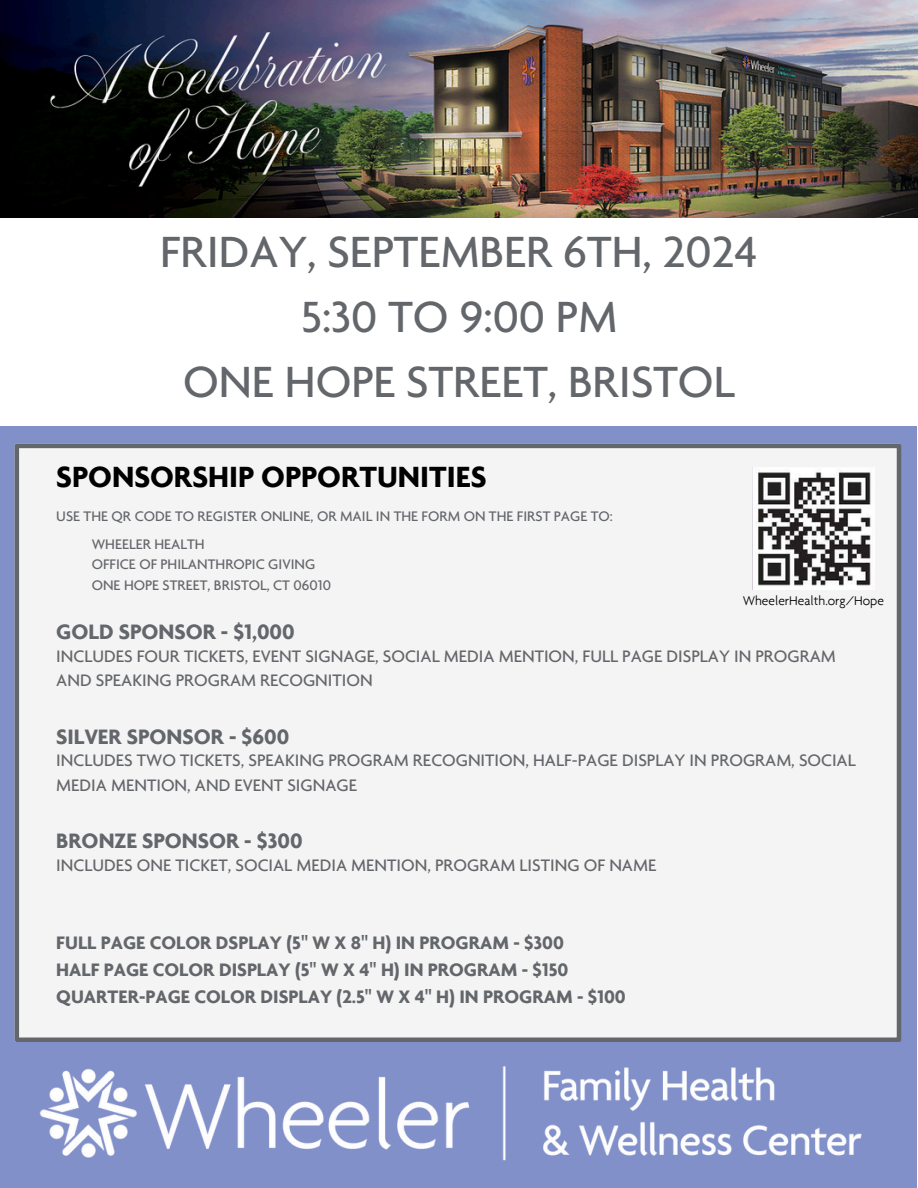
<style>
.page{position:relative;width:918px;height:1188px;background:#fff}
.page>*{position:absolute;margin:0;border:0;box-sizing:border-box;transform-origin:0 0}
.t1{font:500 47.25px/65.2px "Agenda";color:#63666a;text-align:center}
.t2{font:700 31.5px "Agenda";color:#000}
.t3{font:700 22.5px "Agenda";color:#63666a}
.t4{font:700 19.5px/27px "Agenda";color:#63666a}
.t5{font:500 18px/24.8px "Agenda";color:#63666a}
.t6{font:500 15px/20.2px "Agenda";color:#63666a}
.t7{font:300 13.5px "Agenda";color:#000}
</style>
<div class="page">
<img style="left:0;top:0;width:918px;height:217px">
<div style="left:0;top:426px;width:917px;height:762px;background:#8190c9"></div>
<div style="left:15px;top:444px;width:886px;height:598px;background:#f5f4f4"></div>
<img style="left:39px;top:1066px;width:823px;height:95px">
<img style="left:752px;top:468px;width:123px;height:121px">
<h4 class="t1" style="left:160px;top:224px;width:599px">FRIDAY, SEPTEMBER 6TH, 2024<br>5:30 TO 9:00 PM<br>ONE HOPE STREET, BRISTOL</h4>
<h4 class="t2" style="left:56px;top:457px;width:432px">SPONSORSHIP OPPORTUNITIES</h4>
<p class="t6" style="left:56px;top:507px;width:558px">USE THE QR CODE TO REGISTER ONLINE, OR MAIL IN THE FORM ON THE FIRST PAGE TO:</p>
<p class="t6" style="left:92px;top:536px;width:241px">WHEELER HEALTH<br>OFFICE OF PHILANTHROPIC GIVING<br>ONE HOPE STREET, BRISTOL, CT 06010</p>
<p class="t7" style="left:743px;top:593px;width:143px">WheelerHealth.org/Hope</p>
<h3 class="t3" style="left:56px;top:618px;width:240px">GOLD SPONSOR - $1,000</h3>
<h3 class="t5" style="left:56px;top:645px;width:781px">INCLUDES FOUR TICKETS, EVENT SIGNAGE, SOCIAL MEDIA MENTION, FULL PAGE DISPLAY IN PROGRAM<br>AND SPEAKING PROGRAM RECOGNITION</h3>
<h3 class="t3" style="left:56px;top:723px;width:235px">SILVER SPONSOR - $600</h3>
<h3 class="t5" style="left:56px;top:750px;width:801px">INCLUDES TWO TICKETS, SPEAKING PROGRAM RECOGNITION, HALF-PAGE DISPLAY IN PROGRAM, SOCIAL<br>MEDIA MENTION, AND EVENT SIGNAGE</h3>
<h3 class="t3" style="left:56px;top:827px;width:248px">BRONZE SPONSOR - $300</h3>
<h3 class="t5" style="left:56px;top:855px;width:602px">INCLUDES ONE TICKET, SOCIAL MEDIA MENTION, PROGRAM LISTING OF NAME</h3>
<h3 class="t4" style="left:56px;top:928px;width:571px">FULL PAGE COLOR DSPLAY (5" W X 8" H) IN PROGRAM - $300<br>HALF PAGE COLOR DISPLAY (5" W X 4" H) IN PROGRAM - $150<br>QUARTER-PAGE COLOR DISPLAY (2.5" W X 4" H) IN PROGRAM - $100</h3>
</div>
